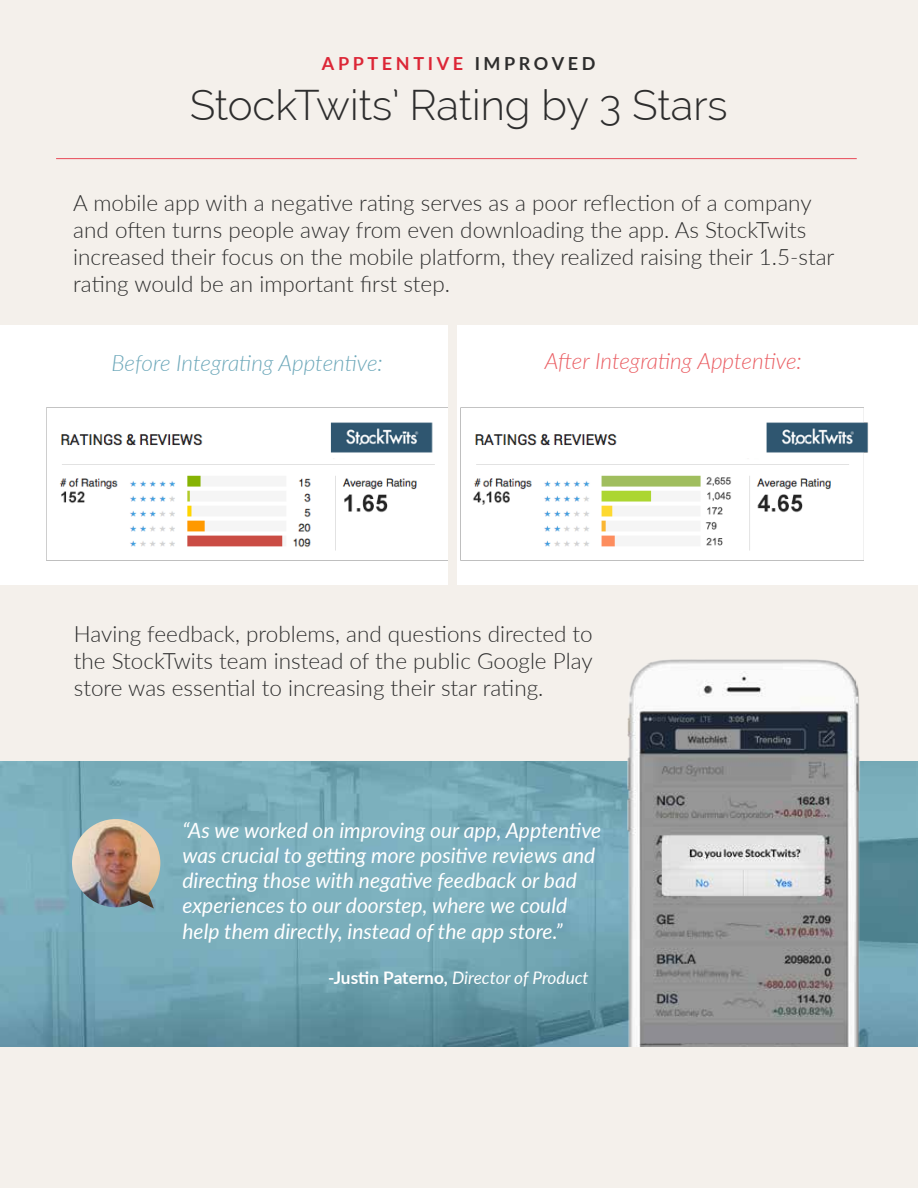
<style>
.page{position:relative;width:918px;height:1188px;background:#fff}
.page>*{position:absolute;margin:0;border:0;box-sizing:border-box;transform-origin:0 0}
.t1{font:300 42px "Raleway";color:#2d2d2d}
.t2{font:300 22.5px/27px "Lato";color:#2d2d2d}
.t3{font:italic 300 22.5px "Lato";letter-spacing:-.005em;color:#6da8ba}
.t4{font:italic 300 22.5px "Lato";color:#ea5e63}
.t5{font:italic 21px/25.2px "Lato";color:#fff}
.t6{font:700 18px "Lato";letter-spacing:.2em;color:#dc2636}
.t7{font:italic 17.25px "Lato";color:#fff}
.s1{color:#2d2d2d}
.s2{font-weight:700;font-style:normal}
</style>
<div class="page">
<div style="left:0;top:0;width:918px;height:1112px;background:#f4f0eb"></div>
<div style="left:0;top:326px;width:918px;height:259px;background:#fff"></div>
<img style="left:46px;top:407px;width:823px;height:154px">
<hr style="left:56px;top:158px;width:801px;height:1px;background:#e84958">
<img style="left:0;top:761px;width:918px;height:286px">
<img style="left:611px;top:659px;width:269px;height:388px">
<img style="left:72px;top:819px;width:88px;height:90px">
<div style="left:0;top:1048px;width:918px;height:140px;background:#f4f0eb"></div>
<div style="left:448px;top:320px;width:9px;height:270px;background:#f4f0eb"></div>
<p class="t6" style="left:322px;top:50px;width:275px">APPTENTIVE <span class="s1">IMPROVED</span></p>
<h1 class="t1" style="left:190px;top:81px;width:540px">StockTwits’ Rating by 3 Stars</h1>
<p class="t2" style="left:73px;top:189px;width:763px">A mobile app with a negative rating serves as a poor reflection of a company and often turns people away from even downloading the app. As StockTwits increased their focus on the mobile platform, they realized raising their 1.5-star rating would be an important first step.</p>
<p class="t3" style="left:112px;top:347px;width:273px">Before Integrating Apptentive:</p>
<p class="t4" style="left:545px;top:346px;width:259px">After Integrating Apptentive:</p>
<p class="t2" style="left:74px;top:620px;width:521px;text-align:justify">Having feedback, problems, and questions directed to the StockTwits team instead of the public Google Play store was essential to increasing their star rating.</p>
<p class="t5" style="left:183px;top:817px;width:420px">“As we worked on improving our app, Apptentive was crucial to getting more positive reviews and directing those with negative feedback or bad experiences to our doorstep, where we could help them directly, instead of the app store.”</p>
<p class="t7" style="left:328px;top:966px;width:262px"><span class="s2">-Justin Paterno,</span> Director of Product</p>
</div>
